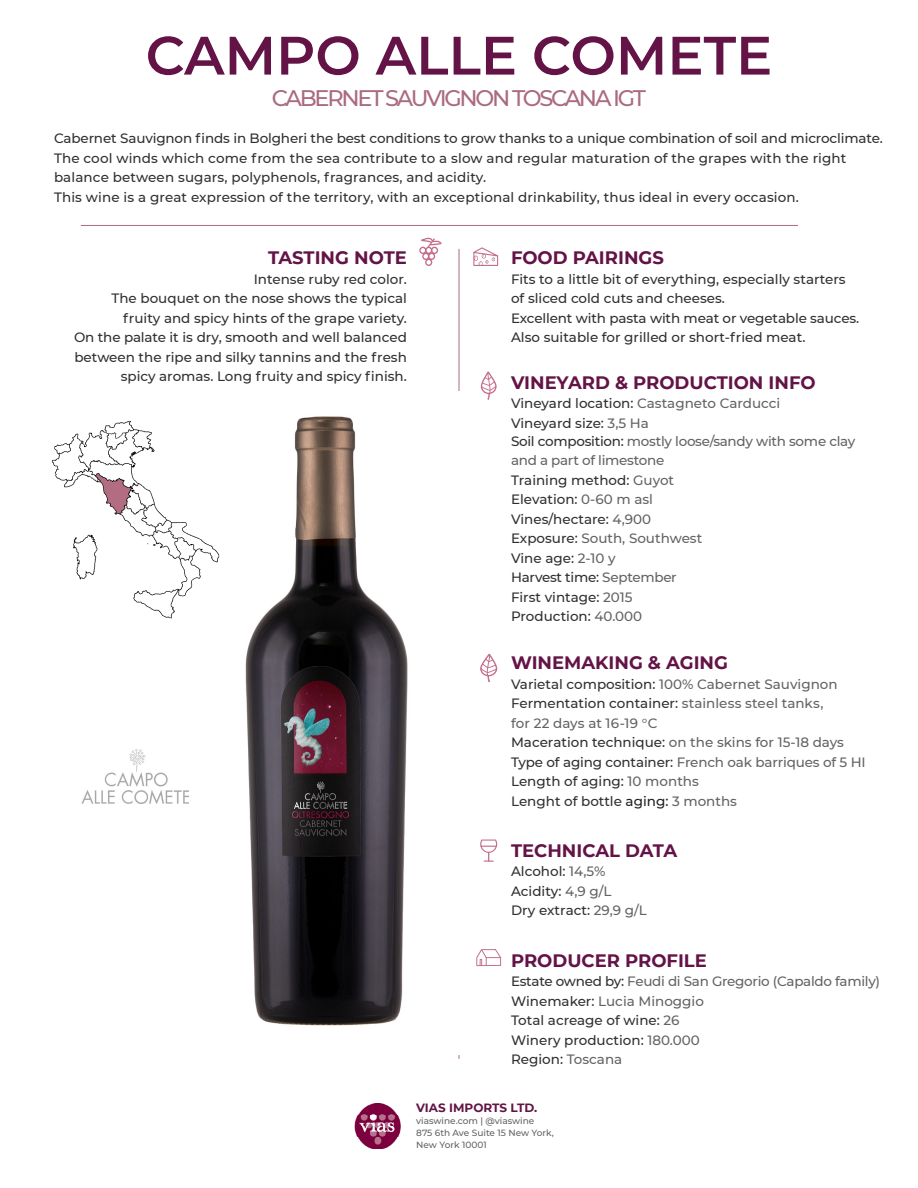
<style>
.page{position:relative;width:918px;height:1188px;background:#fff}
.page>*{position:absolute;margin:0;border:0;box-sizing:border-box;transform-origin:0 0}
.t1{font:600 54px "Montserrat";color:#631346}
.t2{font:500 22.5px "Montserrat";letter-spacing:-.1em;color:#aa6b81}
.t3{font:700 18px "Montserrat";color:#631346}
.t4{font:500 13.5px/19.5px "Montserrat";color:#312f30}
.t5{font:500 13.5px "Montserrat";letter-spacing:-.01em;color:#636366}
.t6{font:500 13.5px "Montserrat";letter-spacing:-.02em;color:#312f30}
.t7{font:700 12px "Montserrat";color:#631346}
.t8{font:500 9px "Montserrat";color:#636366}
.s1{color:#312f30}
.s2{color:#636366}
.s3{color:#231f20}
</style>
<div class="page">
<hr style="left:459px;top:249px;width:1px;height:810px;background:#aa6b81">
<img style="left:354px;top:1104px;width:46px;height:45px">
<hr style="left:81px;top:225px;width:717px;height:1px;background:#aa6b81">
<svg style="left:419px;top:238px;width:23px;height:28px"></svg>
<svg style="left:473px;top:247px;width:25px;height:19px"></svg>
<svg style="left:481px;top:371px;width:16px;height:29px"></svg>
<svg style="left:480px;top:654px;width:17px;height:28px"></svg>
<svg style="left:480px;top:840px;width:17px;height:22px"></svg>
<svg style="left:476px;top:949px;width:25px;height:17px"></svg>
<img style="left:81px;top:750px;width:108px;height:54px">
<img style="left:245px;top:391px;width:215px;height:663px">
<img style="left:51px;top:420px;width:169px;height:199px">
<p class="t1" style="left:146px;top:17px;width:628px">CAMPO ALLE COMETE</p>
<p class="t2" style="left:272px;top:82px;width:376px">CABERNET SAUVIGNON TOSCANA IGT</p>
<p class="t4" style="left:54px;top:128px;width:830px">Cabernet Sauvignon finds in Bolgheri the best conditions to grow thanks to a unique combination of soil and microclimate.</p>
<p class="t4" style="left:54px;top:148px;width:794px">The cool winds which come from the sea contribute to a slow and regular maturation of the grapes with the right balance between sugars, polyphenols, fragrances, and acidity.</p>
<p class="t4" style="left:54px;top:187px;width:746px">This wine is a great expression of the territory, with an exceptional drinkability, thus ideal in every occasion.</p>
<p class="t3" style="left:268px;top:245px;width:140px">TASTING NOTE</p>
<p class="t4" style="left:254px;top:269px;width:155px">Intense ruby red color.</p>
<p class="t4" style="left:111px;top:288px;width:297px">The bouquet on the nose shows the typical</p>
<p class="t4" style="left:123px;top:308px;width:285px">fruity and spicy hints of the grape variety.</p>
<p class="t4" style="left:74px;top:327px;width:334px">On the palate it is dry, smooth and well balanced between the ripe and silky tannins and the fresh</p>
<p class="t4" style="left:121px;top:366px;width:288px">spicy aromas. Long fruity and spicy finish.</p>
<p class="t3" style="left:511px;top:245px;width:154px">FOOD PAIRINGS</p>
<p class="t4" style="left:511px;top:269px;width:336px">Fits to a little bit of everything, especially starters</p>
<p class="t4" style="left:511px;top:288px;width:215px">of sliced cold cuts and cheeses.</p>
<p class="t4" style="left:511px;top:308px;width:350px">Excellent with pasta with meat or vegetable sauces.<br>Also suitable for grilled or short-fried meat.</p>
<p class="t3" style="left:511px;top:370px;width:306px">VINEYARD &amp; PRODUCTION INFO</p>
<p class="t5" style="left:511px;top:394px;width:271px"><span class="s1">Vineyard location:</span> Castagneto Carducci</p>
<p class="t4" style="left:511px;top:413px;width:139px">Vineyard size: <span class="s2">3,5 Ha</span></p>
<p class="t5" style="left:511px;top:432px;width:346px"><span class="s1">Soil composition:</span> mostly loose/sandy with some clay</p>
<p class="t5" style="left:511px;top:451px;width:155px">and a part of limestone</p>
<p class="t4" style="left:511px;top:470px;width:165px">Training method: <span class="s2">Guyot</span></p>
<p class="t4" style="left:511px;top:489px;width:143px">Elevation: <span class="s2">0-60 m asl</span></p>
<p class="t4" style="left:511px;top:509px;width:142px">Vines/hectare: <span class="s2">4,900</span></p>
<p class="t5" style="left:511px;top:529px;width:193px"><span class="s1">Exposure:</span> South, Southwest</p>
<p class="t4" style="left:511px;top:548px;width:106px">Vine age: <span class="s2">2-10 y</span></p>
<p class="t6" style="left:511px;top:568px;width:167px">Harvest time: <span class="s2">September</span></p>
<p class="t4" style="left:511px;top:587px;width:123px">First vintage: <span class="s2">2015</span></p>
<p class="t4" style="left:511px;top:606px;width:133px">Production: <span class="s2">40.000</span></p>
<p class="t3" style="left:511px;top:650px;width:218px">WINEMAKING &amp; AGING</p>
<p class="t5" style="left:511px;top:674px;width:328px"><span class="s1">Varietal composition:</span> 100% Cabernet Sauvignon</p>
<p class="t4" style="left:511px;top:693px;width:314px">Fermentation container: <span class="s2">stainless steel tanks,</span></p>
<p class="t5" style="left:511px;top:713px;width:148px">for 22 days at 16-19 °C</p>
<p class="t5" style="left:511px;top:733px;width:335px"><span class="s1">Maceration technique:</span> on the skins for 15-18 days</p>
<p class="t5" style="left:511px;top:752px;width:356px"><span class="s1">Type of aging container:</span> French oak barriques of 5 HI</p>
<p class="t4" style="left:511px;top:771px;width:189px">Length of aging: <span class="s2">10 months</span></p>
<p class="t4" style="left:511px;top:790px;width:227px">Lenght of bottle <span class="s3">aging:</span> <span class="s2">3 months</span></p>
<p class="t3" style="left:511px;top:838px;width:168px">TECHNICAL DATA</p>
<p class="t4" style="left:511px;top:861px;width:96px">Alcohol: <span class="s2">14,5%</span></p>
<p class="t4" style="left:511px;top:881px;width:102px">Acidity: <span class="s2">4,9 g/L</span></p>
<p class="t4" style="left:511px;top:900px;width:137px">Dry extract: <span class="s2">29,9 g/L</span></p>
<p class="t3" style="left:511px;top:947px;width:197px">PRODUCER PROFILE</p>
<p class="t5" style="left:511px;top:972px;width:371px"><span class="s1">Estate owned by:</span> Feudi di San Gregorio (Capaldo family)</p>
<p class="t5" style="left:511px;top:991px;width:194px"><span class="s1">Winemaker:</span> Lucia Minoggio</p>
<p class="t4" style="left:511px;top:1010px;width:170px">Total acreage of wine: <span class="s2">26</span></p>
<p class="t4" style="left:511px;top:1029px;width:190px">Winery production: <span class="s2">180.000</span></p>
<p class="t4" style="left:511px;top:1049px;width:113px">Region: <span class="s2">Toscana</span></p>
<p class="t7" style="left:416px;top:1099px;width:123px">VIAS IMPORTS LTD.</p>
<p class="t8" style="left:416px;top:1115px;width:120px">viaswine.com | @viaswine</p>
<p class="t8" style="left:416px;top:1127px;width:139px">875 6th Ave Suite 15 New York,</p>
<p class="t8" style="left:416px;top:1139px;width:72px">New York 10001</p>
</div>
